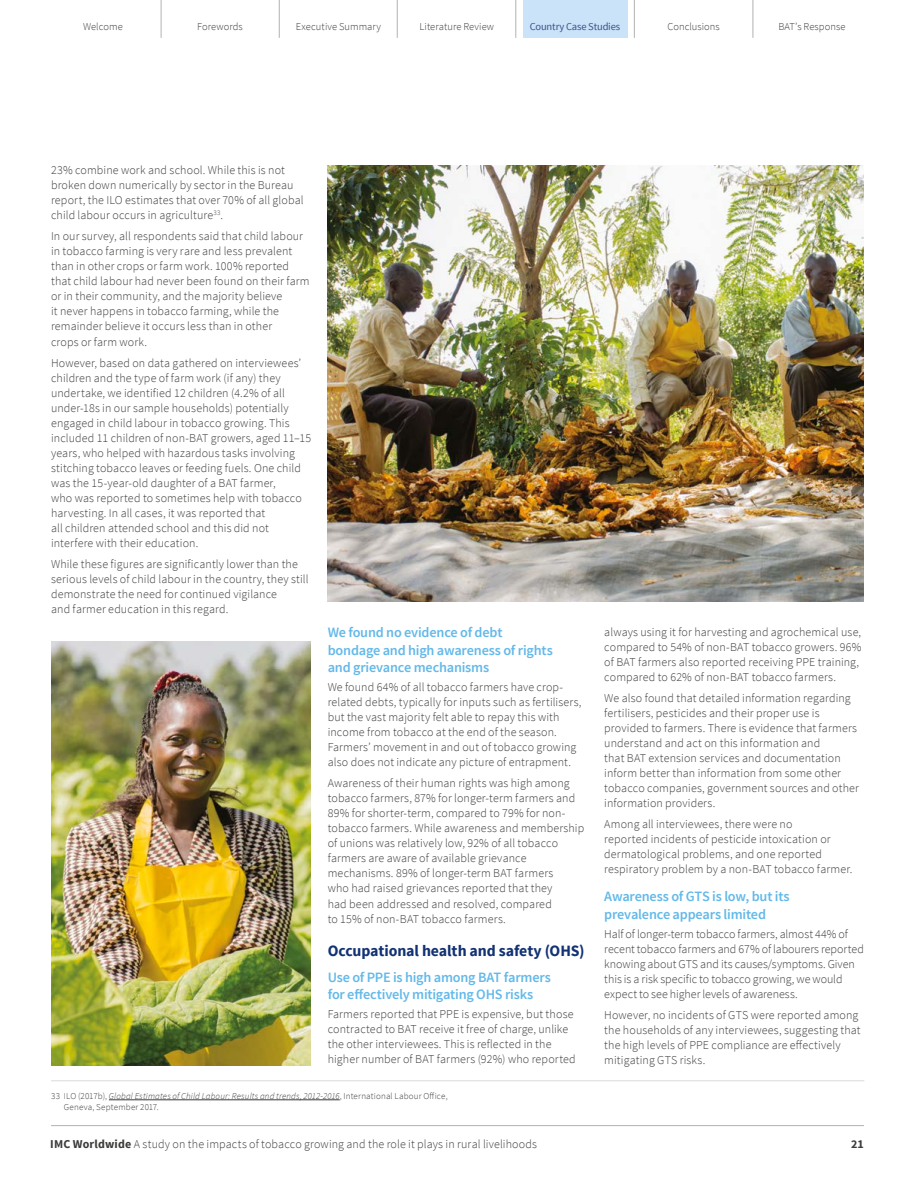
<style>
.page{position:relative;width:915px;height:1191px;background:#fff}
.page>*{position:absolute;margin:0;border:0;box-sizing:border-box;transform-origin:0 0}
.t1{font:700 15.75px "Source Sans Pro";letter-spacing:-.005em;color:#123274}
.t2{font:600 14.25px/17.2px "Source Sans Pro";letter-spacing:-.015em;color:#63b9e9}
.t3{font:300 12px/15px "Source Sans Pro";letter-spacing:.01em;color:#3c3c3b}
.t4{font:700 12px "Source Sans Pro";color:#3c3c3b}
.t5{font:300 10.5px "Source Sans Pro";letter-spacing:.005em;color:#3c3c3b}
.t6{font:10.5px "Source Sans Pro";letter-spacing:-.015em;color:#3e4f8b}
.t7{font:300 9px/11.2px "Source Sans Pro";letter-spacing:.025em;color:#3c3c3b}
.s1{font-style:italic}
.s2{font-weight:700}
</style>
<div class="page">
<hr style="left:109px;top:1099px;width:230px;height:1px;background:#3c3c3b">
<hr style="left:51px;top:1080px;width:813px;height:1px;background:#dadada">
<img style="left:327px;top:165px;width:536px;height:436px">
<img style="left:51px;top:641px;width:259px;height:424px">
<hr style="left:633px;top:0;width:1px;height:38px;background:#b3b2b2">
<hr style="left:397px;top:0;width:1px;height:38px;background:#b3b2b2">
<hr style="left:279px;top:0;width:1px;height:38px;background:#b3b2b2">
<hr style="left:161px;top:0;width:1px;height:38px;background:#b3b2b2">
<hr style="left:752px;top:0;width:1px;height:38px;background:#b3b2b2">
<hr style="left:515px;top:0;width:1px;height:38px;background:#b3b2b2">
<hr style="left:51px;top:1125px;width:812px;height:1px;background:#b3b2b2">
<div style="left:522px;top:0;width:105px;height:38px;background:#cbe3f8"></div>
<p class="t5" style="left:83px;top:20px;width:41px">Welcome</p>
<p class="t5" style="left:197px;top:20px;width:47px">Forewords</p>
<p class="t5" style="left:296px;top:20px;width:86px">Executive Summary</p>
<p class="t5" style="left:419px;top:20px;width:76px">Literature Review</p>
<p class="t5" style="left:667px;top:20px;width:54px">Conclusions</p>
<p class="t5" style="left:778px;top:20px;width:69px">BAT’s Response</p>
<p class="t6" style="left:529px;top:20px;width:92px">Country Case Studies</p>
<p class="t3" style="left:51px;top:163px;width:254px">23% combine work and school. While this is not broken down numerically by sector in the Bureau report, the ILO estimates that over 70% of all global child labour occurs in agriculture<sup>33</sup>.</p>
<p class="t3" style="left:51px;top:229px;width:260px">In our survey, all respondents said that child labour in tobacco farming is very rare and less prevalent than in other crops or farm work. 100% reported that child labour had never been found on their farm or in their community, and the majority believe<br>it never happens in tobacco farming, while the remainder believe it occurs less than in other<br>crops or farm work.</p>
<p class="t3" style="left:51px;top:355px;width:261px">However, based on data gathered on interviewees’ children and the type of farm work (if any) they undertake, we identified 12 children (4.2% of all under-18s in our sample households) potentially engaged in child labour in tobacco growing. This included 11 children of non-BAT growers, aged 11–15 years, who helped with hazardous tasks involving stitching tobacco leaves or feeding fuels. One child was the 15-year-old daughter of a BAT farmer,<br>who was reported to sometimes help with tobacco harvesting. In all cases, it was reported that<br>all children attended school and this did not interfere with their education.</p>
<p class="t3" style="left:51px;top:557px;width:259px">While these figures are significantly lower than the serious levels of child labour in the country, they still demonstrate the need for continued vigilance<br>and farmer education in this regard.</p>
<p class="t2" style="left:327px;top:624px;width:226px">We found no evidence of debt bondage and high awareness of rights and grievance mechanisms</p>
<p class="t3" style="left:327px;top:679px;width:255px">We found 64% of all tobacco farmers have crop&shy;related debts, typically for inputs such as fertilisers, but the vast majority felt able to repay this with income from tobacco at the end of the season.<br>Farmers’ movement in and out of tobacco growing also does not indicate any picture of entrapment.</p>
<p class="t3" style="left:327px;top:776px;width:258px">Awareness of their human rights was high among tobacco farmers, 87% for longer-term farmers and 89% for shorter-term, compared to 79% for non&shy;tobacco farmers. While awareness and membership of unions was relatively low, 92% of all tobacco farmers are aware of available grievance mechanisms. 89% of longer-term BAT farmers<br>who had raised grievances reported that they<br>had been addressed and resolved, compared<br>to 15% of non-BAT tobacco farmers.</p>
<h1 class="t1" style="left:327px;top:940px;width:258px">Occupational health and safety (OHS)</h1>
<p class="t2" style="left:327px;top:969px;width:225px">Use of PPE is high among BAT farmers for effectively mitigating OHS risks</p>
<p class="t3" style="left:327px;top:1007px;width:249px">Farmers reported that PPE is expensive, but those contracted to BAT receive it free of charge, unlike the other interviewees. This is reflected in the higher number of BAT farmers (92%) who reported</p>
<p class="t7" style="left:64px;top:1090px;width:385px;text-indent:-13px">33 ILO (2017b), <span class="s1">Global Estimates of Child Labour: Results and trends, 2012-2016</span>, International Labour Office,<br>Geneva, September 2017.</p>
<p class="t3" style="left:604px;top:624px;width:258px">always using it for harvesting and agrochemical use, compared to 54% of non-BAT tobacco growers. 96% of BAT farmers also reported receiving PPE training, compared to 62% of non-BAT tobacco farmers.</p>
<p class="t3" style="left:604px;top:690px;width:256px">We also found that detailed information regarding fertilisers, pesticides and their proper use is provided to farmers. There is evidence that farmers understand and act on this information and<br>that BAT extension services and documentation inform better than information from some other tobacco companies, government sources and other information providers.</p>
<p class="t3" style="left:604px;top:817px;width:249px">Among all interviewees, there were no<br>reported incidents of pesticide intoxication or dermatological problems, and one reported respiratory problem by a non-BAT tobacco farmer.</p>
<p class="t2" style="left:604px;top:888px;width:187px">Awareness of GTS is low, but its prevalence appears limited</p>
<p class="t3" style="left:604px;top:926px;width:261px">Half of longer-term tobacco farmers, almost 44% of recent tobacco farmers and 67% of labourers reported knowing about GTS and its causes/symptoms. Given this is a risk specific to tobacco growing, we would expect to see higher levels of awareness.</p>
<p class="t3" style="left:604px;top:1007px;width:258px">However, no incidents of GTS were reported among the households of any interviewees, suggesting that the high levels of PPE compliance are effectively mitigating GTS risks.</p>
<p class="t3" style="left:50px;top:1136px;width:488px"><span class="s2">IMC Worldwide</span> A study on the impacts of tobacco growing and the role it plays in rural livelihoods</p>
<p class="t4" style="left:850px;top:1136px;width:14px">21</p>
</div>
